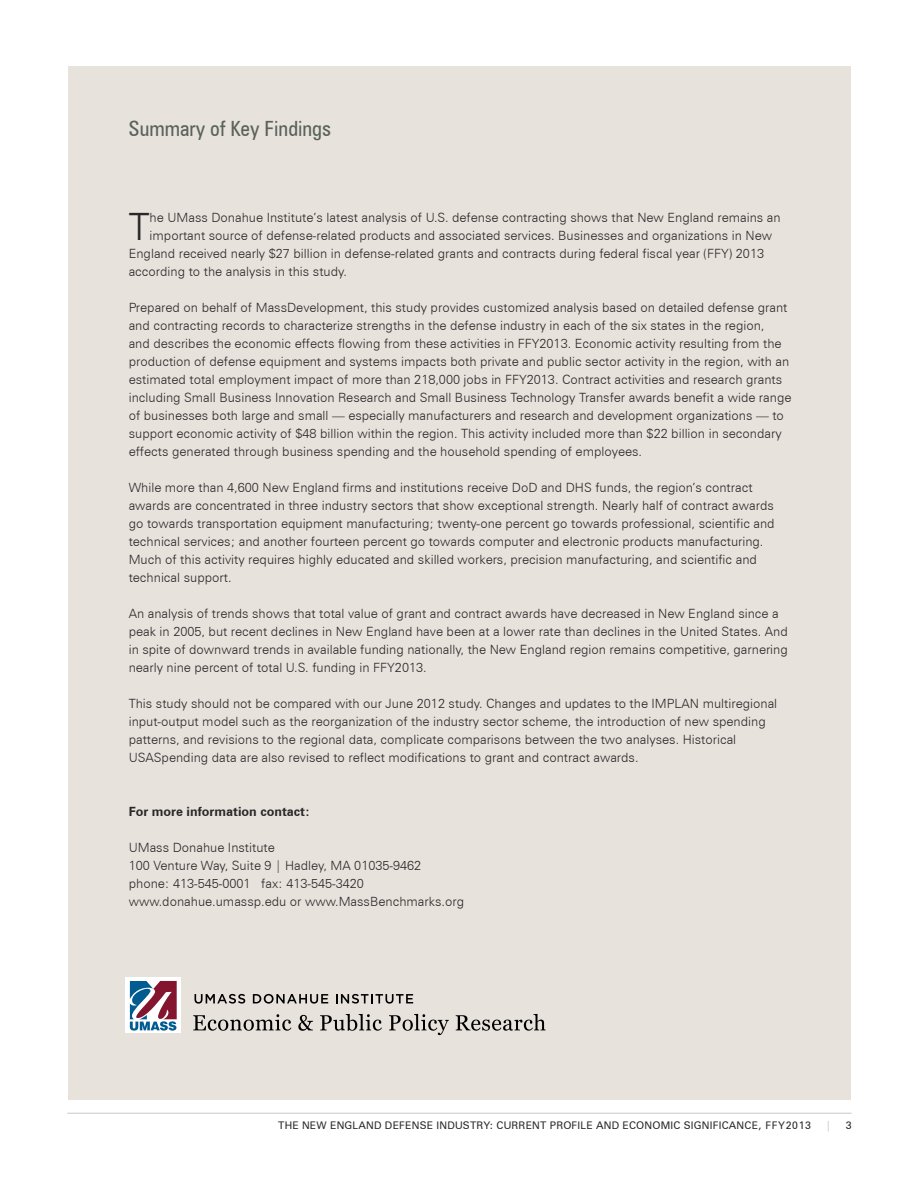
<style>
.page{position:relative;width:918px;height:1188px;background:#fff}
.page>*{position:absolute;margin:0;border:0;box-sizing:border-box;transform-origin:0 0}
.t1{font:300 37.8px "Zurich BT";color:#292829}
.t2{font:condensed 21px "Zurich BT";color:#59635b}
.t3{font:300 12.75px/18px "Zurich BT";color:#292829}
.t4{font:700 12.75px "Zurich BT";color:#292829}
.t5{font:10.5px "Zurich BT";letter-spacing:.02em;color:#292829}
.t6{font:10.5px "Zurich BT";color:#c7c8ca}
</style>
<div class="page">
<hr style="left:67px;top:1113px;width:785px;height:1px;background:#c7c8ca">
<div style="left:68px;top:66px;width:783px;height:1033px;background:#e8e2dc"></div>
<div style="left:125px;top:977px;width:56px;height:56px;background:#fff"></div>
<svg style="left:193px;top:1014px;width:98px;height:17px"></svg>
<svg style="left:298px;top:1015px;width:15px;height:16px"></svg>
<svg style="left:320px;top:1014px;width:62px;height:17px"></svg>
<svg style="left:389px;top:1014px;width:60px;height:21px"></svg>
<svg style="left:456px;top:1014px;width:90px;height:17px"></svg>
<svg style="left:195px;top:994px;width:50px;height:10px"></svg>
<svg style="left:253px;top:994px;width:75px;height:10px"></svg>
<svg style="left:336px;top:994px;width:77px;height:10px"></svg>
<svg style="left:130px;top:981px;width:47px;height:50px"></svg>
<h2 class="t2" style="left:129px;top:116px;width:204px">Summary of Key Findings</h2>
<h1 class="t1" style="left:129px;top:204px;width:22px">T</h1>
<p class="t3" style="left:150px;top:208px;width:633px">he UMass Donahue Institute’s latest analysis of U.S. defense contracting shows that New England remains an</p>
<p class="t3" style="left:150px;top:226px;width:624px">important source of defense-related products and associated services. Businesses and organizations in New</p>
<p class="t3" style="left:129px;top:244px;width:637px">England received nearly $27 billion in defense-related grants and contracts during federal fiscal year (FFY) 2013</p>
<p class="t3" style="left:129px;top:262px;width:220px">according to the analysis in this study.</p>
<p class="t3" style="left:129px;top:298px;width:664px">Prepared on behalf of MassDevelopment, this study provides customized analysis based on detailed defense grant and contracting records to characterize strengths in the defense industry in each of the six states in the region,<br>and describes the economic effects flowing from these activities in FFY2013. Economic activity resulting from the production of defense equipment and systems impacts both private and public sector activity in the region, with an estimated total employment impact of more than 218,000 jobs in FFY2013. Contract activities and research grants including Small Business Innovation Research and Small Business Technology Transfer awards benefit a wide range of businesses both large and small — especially manufacturers and research and development organizations — to support economic activity of $48 billion within the region. This activity included more than $22 billion in secondary effects generated through business spending and the household spending of employees.</p>
<p class="t3" style="left:129px;top:478px;width:648px">While more than 4,600 New England firms and institutions receive DoD and DHS funds, the region’s contract awards are concentrated in three industry sectors that show exceptional strength. Nearly half of contract awards go towards transportation equipment manufacturing; twenty-one percent go towards professional, scientific and technical services; and another fourteen percent go towards computer and electronic products manufacturing.<br>Much of this activity requires highly educated and skilled workers, precision manufacturing, and scientific and technical support.</p>
<p class="t3" style="left:129px;top:604px;width:661px">An analysis of trends shows that total value of grant and contract awards have decreased in New England since a peak in 2005, but recent declines in New England have been at a lower rate than declines in the United States. And in spite of downward trends in available funding nationally, the New England region remains competitive, garnering nearly nine percent of total U.S. funding in FFY2013.</p>
<p class="t3" style="left:129px;top:694px;width:650px">This study should not be compared with our June 2012 study. Changes and updates to the IMPLAN multiregional input-output model such as the reorganization of the industry sector scheme, the introduction of new spending patterns, and revisions to the regional data, complicate comparisons between the two analyses. Historical USASpending data are also revised to reflect modifications to grant and contract awards.</p>
<p class="t4" style="left:129px;top:804px;width:183px">For more information contact:</p>
<p class="t3" style="left:129px;top:838px;width:337px">UMass Donahue Institute<br>100 Venture Way, Suite 9 | Hadley, MA 01035-9462 phone: 413-545-0001 fax: 413-545-3420 www.donahue.umassp.edu or www.MassBenchmarks.org</p>
<p class="t5" style="left:278px;top:1119px;width:495px">THE NEW ENGLAND DEFENSE INDUSTRY: CURRENT PROFILE AND ECONOMIC SIGNIFICANCE, FFY</p>
<p class="t5" style="left:786px;top:1119px;width:27px">2013</p>
<p class="t6" style="left:826px;top:1119px;width:7px">|</p>
<p class="t5" style="left:846px;top:1119px;width:7px">3</p>
</div>
